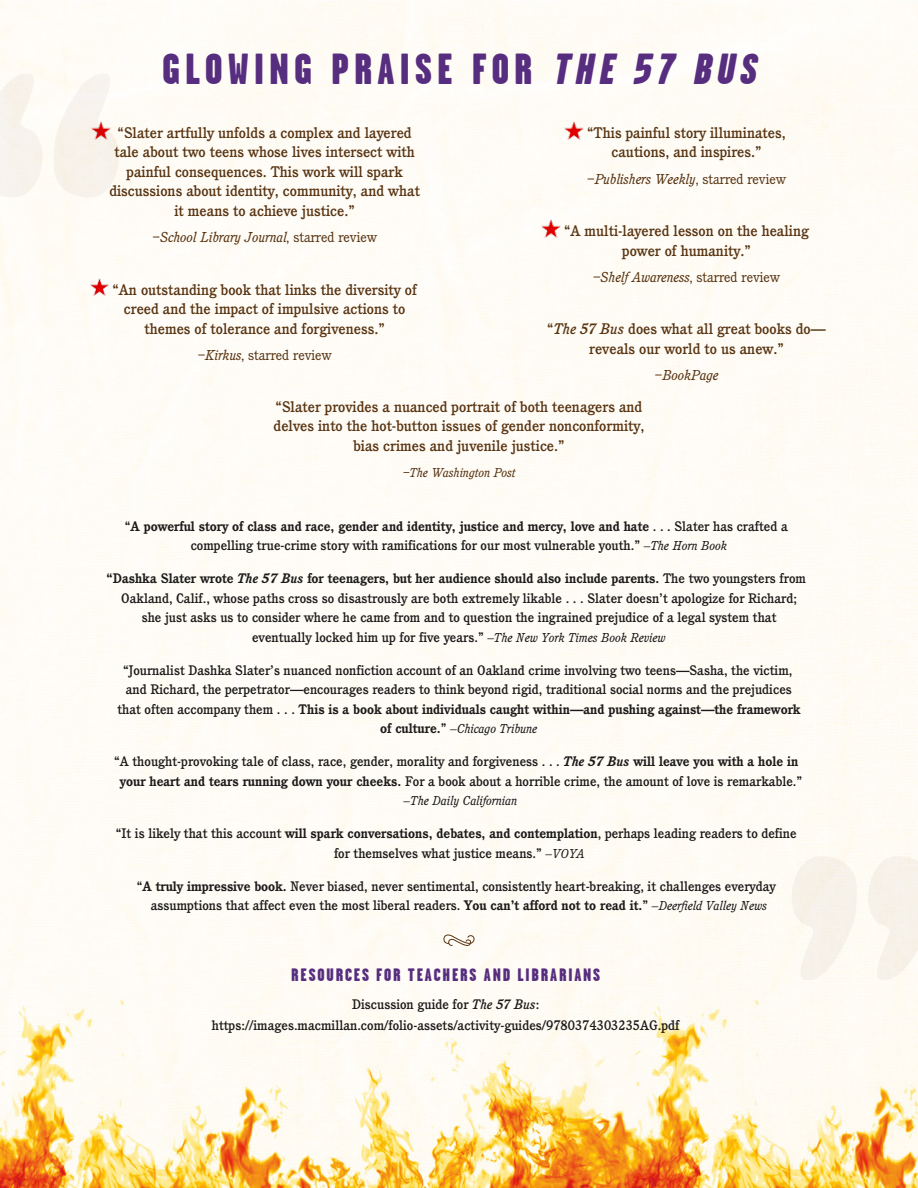
<style>
.page{position:relative;width:918px;height:1188px;background:#fffcf5}
.page>*{position:absolute;margin:0;border:0;box-sizing:border-box;transform-origin:0 0}
.t1{font:900 43.5px "Garage Gothic";letter-spacing:.12em;color:#572e7f}
.t2{font:900 18px "Garage Gothic";letter-spacing:.1em;color:#572e7f}
.t3{font:500 15px/19.5px "Cushing";color:#593513;text-align:center}
.t4{font:italic 15px "Cushing ITC";color:#593513}
.t5{font:15px "Cushing ITC";color:#593513}
.t6{font:500 13.5px/19.5px "Cushing";color:#1c1b1a;text-align:center}
.t7{font:italic 13.5px "Cushing ITC";color:#1c1b1a}
.t8{font:italic 13.5px "Cushing ITC";color:#593513}
.s1{font-style:italic}
.s2{font-style:normal}
.s3{font-weight:700}
.s4{font-family:"Cushing ITC";font-weight:400;font-style:italic}
.s5{font-weight:700;font-style:italic}
.s6{font-family:"Cushing";font-weight:700;font-style:normal}
.s7{font-family:"Cushing";font-weight:500;font-style:normal}
</style>
<div class="page">
<img style="left:90px;top:278px;width:19px;height:18px">
<img style="left:542px;top:220px;width:18px;height:17px">
<img style="left:565px;top:122px;width:18px;height:18px">
<svg style="left:0;top:70px;width:119px;height:127px"></svg>
<svg style="left:792px;top:856px;width:126px;height:128px"></svg>
<svg style="left:441px;top:931px;width:35px;height:16px"></svg>
<h1 class="t1" style="left:162px;top:45px;width:603px">GLOWING PRAISE FOR <span class="s1">THE 57 BUS</span></h1>
<p class="t3" style="left:109px;top:123px;width:312px">“Slater artfully unfolds a complex and layered tale about two teens whose lives intersect with painful consequences. This work will spark discussions about identity, community, and what it means to achieve justice.”</p>
<p class="t4" style="left:152px;top:229px;width:226px">–School Library Journal<span class="s2">, starred review</span></p>
<p class="t3" style="left:113px;top:279px;width:306px">“An outstanding book that links the diversity of creed and the impact of impulsive actions to themes of tolerance and forgiveness.”</p>
<p class="t5" style="left:197px;top:347px;width:136px"><span class="s1">–Kirkus</span>, starred review</p>
<p class="t3" style="left:587px;top:123px;width:200px">“This painful story illuminates, cautions, and inspires.”</p>
<p class="t4" style="left:587px;top:170px;width:201px">–Publishers Weekly<span class="s2">, starred review</span></p>
<p class="t3" style="left:564px;top:221px;width:246px">“A multi-layered lesson on the healing power of humanity.”</p>
<p class="t4" style="left:593px;top:269px;width:189px">–Shelf Awareness<span class="s2">, starred review</span></p>
<p class="t3" style="left:547px;top:319px;width:280px">“<span class="s1">The 57 Bus</span> does what all great books do— reveals our world to us anew.”</p>
<p class="t4" style="left:655px;top:367px;width:65px">–BookPage</p>
<p class="t3" style="left:274px;top:397px;width:372px">“Slater provides a nuanced portrait of both teenagers and delves into the hot-button issues of gender nonconformity, bias crimes and juvenile justice.”</p>
<p class="t8" style="left:403px;top:465px;width:114px">–The Washington Post</p>
<p class="t6" style="left:125px;top:516px;width:665px">“<span class="s3">A powerful story of class and race, gender and identity, justice and mercy, love and hate</span> . . . Slater has crafted a compelling true-crime story with ramifications for our most vulnerable youth.” <span class="s4">—The Horn Book</span></p>
<p class="t6" style="left:107px;top:569px;width:701px"><span class="s3">“Dashka Slater wrote</span> <span class="s5">The 57 Bus</span> <span class="s3">for teenagers, but her audience should also include parents.</span> The two youngsters from Oakland, Calif., whose paths cross so disastrously are both extremely likable . . . Slater doesn’t apologize for Richard;<br>she just asks us to consider where he came from and to question the ingrained prejudice of a legal system that<br>eventually locked him up for five years.” <span class="s4">—The New York Times Book Review</span></p>
<p class="t6" style="left:117px;top:660px;width:685px">“Journalist Dashka Slater’s nuanced nonfiction account of an Oakland crime involving two teens—Sasha, the victim, and Richard, the perpetrator—encourages readers to think beyond rigid, traditional social norms and the prejudices that often accompany them . . . <span class="s3">This is a book about individuals caught within—and pushing against—the framework</span></p>
<p class="t7" style="left:380px;top:721px;width:159px"><span class="s6">of culture.</span><span class="s7">”</span> —Chicago Tribune</p>
<p class="t6" style="left:114px;top:751px;width:690px">“A thought-provoking tale of class, race, gender, morality and forgiveness . . . <span class="s5">The 57 Bus</span> <span class="s3">will leave you with a hole in your heart and tears running down your cheeks.</span> For a book about a horrible crime, the amount of love is remarkable.”</p>
<p class="t7" style="left:404px;top:793px;width:115px">—The Daily Californian</p>
<p class="t6" style="left:116px;top:823px;width:682px">“It is likely that this account <span class="s3">will spark conversations, debates, and contemplation</span>, perhaps leading readers to define for themselves what justice means.” <span class="s4">—VOYA</span></p>
<p class="t6" style="left:137px;top:876px;width:641px">“<span class="s3">A truly impressive book.</span> Never biased, never sentimental, consistently heart-breaking, it challenges everyday assumptions that affect even the most liberal readers. <span class="s3">You can’t afford not to read it.</span>” <span class="s4">—Deerfield Valley News</span></p>
<h2 class="t2" style="left:291px;top:965px;width:311px">RESOURCES FOR TEACHERS AND LIBRARIANS</h2>
<p class="t6" style="left:212px;top:993px;width:469px;line-height:21px">Discussion guide for <span class="s1">The 57 Bus</span>: https://images.macmillan.com/folio-assets/activity-guides/9780374303235AG.pdf</p>
</div>
